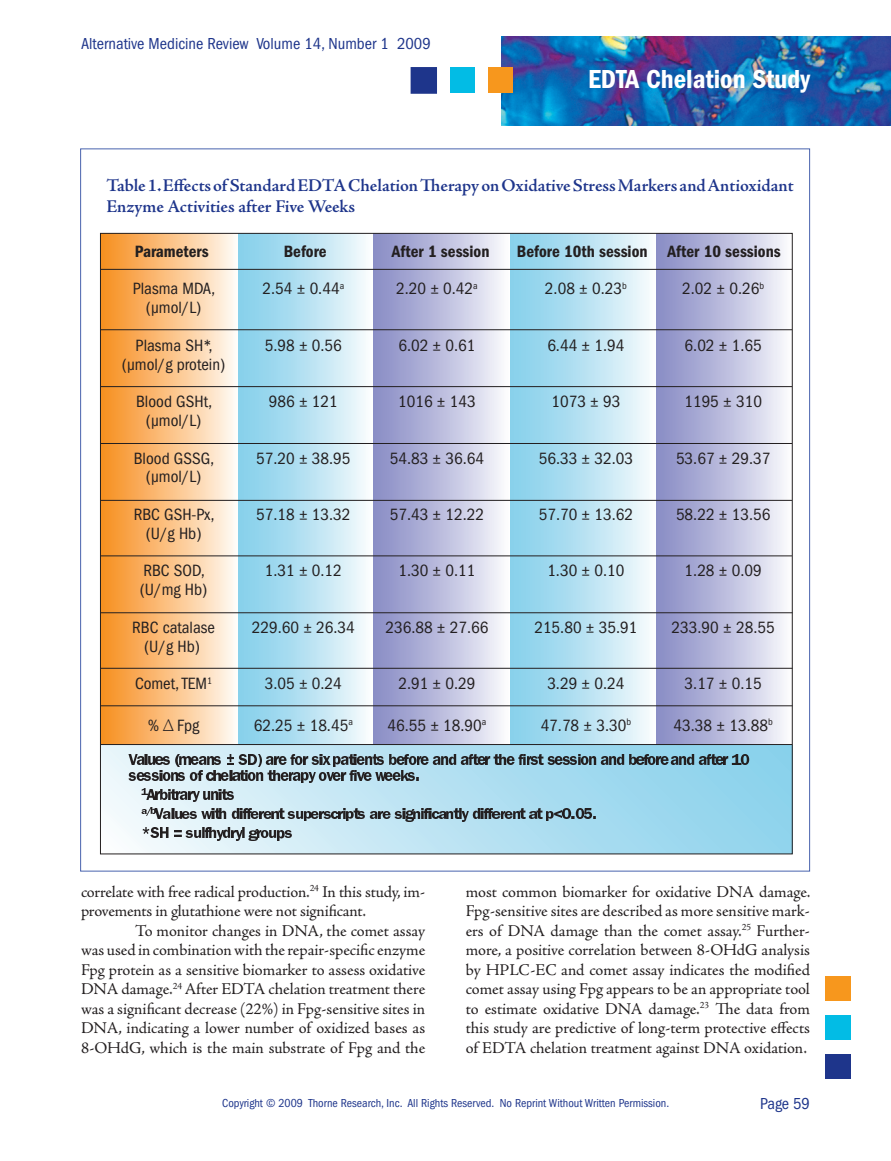
<style>
.page{position:relative;width:891px;height:1161px;background:#fff}
.page>*{position:absolute;margin:0;border:0;box-sizing:border-box;transform-origin:0 0}
.t1{font:600 condensed 27px "Franklin Gothic";color:#fff}
.Figure_Name{font:600 18px/21px "Adobe Jenson Pro";letter-spacing:-.005em;color:#1e358b}
.t2{font:condensed 16.95px "Franklin Gothic";color:#231f20}
.t3{font:600 condensed 16.95px "Franklin Gothic";color:#231f20}
.Body_Text{font:16.5px/19.5px "Adobe Jenson Pro";letter-spacing:-.01em;color:#231f20;text-align:justify}
.t4{font:condensed 16.5px "Franklin Gothic";color:#1e358b}
.t5{font:condensed 12px "Franklin Gothic";color:#1e358b}
</style>
<div class="page">
<img style="left:501px;top:36px;width:390px;height:90px">
<div style="left:489px;top:68px;width:24px;height:25px;background:#f7971d"></div>
<div style="left:450px;top:68px;width:25px;height:25px;background:#02bce5"></div>
<div style="left:411px;top:67px;width:26px;height:27px;background:#1e358b"></div>
<div style="left:825px;top:976px;width:25px;height:25px;background:#f7971d"></div>
<div style="left:825px;top:1015px;width:25px;height:25px;background:#02bce5"></div>
<div style="left:825px;top:1054px;width:25px;height:25px;background:#1e358b"></div>
<div style="left:100px;top:233px;width:139px;height:512px;background:linear-gradient(to right,#f78c1b,#fffaf4)"></div>
<div style="left:239px;top:233px;width:134px;height:512px;background:linear-gradient(to right,#7fcce9,#f4f9fc)"></div>
<div style="left:508px;top:233px;width:150px;height:512px;background:linear-gradient(to right,#82cfeb,#eff4f9)"></div>
<div style="left:373px;top:233px;width:136px;height:512px;background:linear-gradient(to right,#8488c2,#f6f6fb)"></div>
<div style="left:657px;top:233px;width:135px;height:512px;background:linear-gradient(to right,#8588c3,#f7f7fb)"></div>
<div style="left:100px;top:745px;width:692px;height:109px;background:linear-gradient(to right,#eef6fa,#88d0ec)"></div>
<hr style="left:100px;top:744px;width:692px;height:1px;background:#231f20">
<hr style="left:101px;top:705px;width:692px;height:1px;background:#231f20">
<hr style="left:101px;top:668px;width:692px;height:1px;background:#231f20">
<hr style="left:101px;top:612px;width:692px;height:1px;background:#231f20">
<hr style="left:101px;top:555px;width:691px;height:1px;background:#231f20">
<hr style="left:101px;top:500px;width:691px;height:1px;background:#231f20">
<hr style="left:101px;top:443px;width:691px;height:1px;background:#231f20">
<hr style="left:101px;top:386px;width:691px;height:1px;background:#231f20">
<hr style="left:101px;top:329px;width:691px;height:1px;background:#231f20">
<hr style="left:100px;top:269px;width:692px;height:1px;background:#231f20">
<svg style="left:142px;top:789px;width:92px;height:13px"></svg>
<svg style="left:142px;top:808px;width:455px;height:13px;background:#81939b"></svg>
<svg style="left:143px;top:828px;width:25px;height:10px"></svg>
<svg style="left:174px;top:828px;width:118px;height:12px"></svg>
<svg style="left:129px;top:754px;width:621px;height:29px;background:#8aaab7"></svg>
<p class="t4" style="left:81px;top:34px;width:351px">Alternative Medicine Review Volume 14, Number 1 2009</p>
<h1 class="t1" style="left:588px;top:64px;width:223px">EDTA Chelation Study</h1>
<p class="Figure_Name" style="left:106px;top:176px;width:689px">Table 1. Effects of Standard EDTA Chelation Therapy on Oxidative Stress Markers and Antioxidant<br>Enzyme Activities after Five Weeks</p>
<p class="t3" style="left:135px;top:241px;width:75px">Parameters</p>
<p class="t3" style="left:284px;top:241px;width:44px">Before</p>
<p class="t3" style="left:392px;top:241px;width:99px">After 1 session</p>
<p class="t3" style="left:517px;top:241px;width:265px">Before 10th session After 10 sessions</p>
<p class="t2" style="left:133px;top:279px;width:84px">Plasma MDA,</p>
<p class="t2" style="left:263px;top:279px;width:83px">2.54 ± 0.44<sup>a</sup></p>
<p class="t2" style="left:396px;top:279px;width:83px">2.20 ± 0.42<sup>a</sup></p>
<p class="t2" style="left:545px;top:279px;width:83px">2.08 ± 0.23<sup>b</sup></p>
<p class="t2" style="left:682px;top:279px;width:83px">2.02 ± 0.26<sup>b</sup></p>
<p class="t2" style="left:146px;top:298px;width:57px">(µmol/L)</p>
<p class="t2" style="left:136px;top:336px;width:78px">Plasma SH*,</p>
<p class="t2" style="left:265px;top:336px;width:79px">5.98 ± 0.56</p>
<p class="t2" style="left:398px;top:336px;width:79px">6.02 ± 0.61</p>
<p class="t2" style="left:547px;top:336px;width:79px">6.44 ± 1.94</p>
<p class="t2" style="left:685px;top:336px;width:79px">6.02 ± 1.65</p>
<p class="t2" style="left:122px;top:354px;width:105px">(µmol/g protein)</p>
<p class="t2" style="left:136px;top:392px;width:78px">Blood GSHt,</p>
<p class="t2" style="left:269px;top:392px;width:71px">986 ± 121</p>
<p class="t2" style="left:398px;top:392px;width:79px">1016 ± 143</p>
<p class="t2" style="left:551px;top:392px;width:71px">1073 ± 93</p>
<p class="t2" style="left:684px;top:392px;width:79px">1195 ± 310</p>
<p class="t2" style="left:146px;top:411px;width:57px">(µmol/L)</p>
<p class="t2" style="left:134px;top:448px;width:82px">Blood GSSG,</p>
<p class="t2" style="left:256px;top:448px;width:96px">57.20 ± 38.95</p>
<p class="t2" style="left:390px;top:448px;width:96px">54.83 ± 36.64</p>
<p class="t2" style="left:539px;top:448px;width:96px">56.33 ± 32.03</p>
<p class="t2" style="left:676px;top:448px;width:96px">53.67 ± 29.37</p>
<p class="t2" style="left:146px;top:467px;width:57px">(µmol/L)</p>
<p class="t2" style="left:134px;top:505px;width:82px">RBC GSH-Px,</p>
<p class="t2" style="left:256px;top:505px;width:96px">57.18 ± 13.32</p>
<p class="t2" style="left:390px;top:505px;width:96px">57.43 ± 12.22</p>
<p class="t2" style="left:539px;top:505px;width:96px">57.70 ± 13.62</p>
<p class="t2" style="left:676px;top:505px;width:96px">58.22 ± 13.56</p>
<p class="t2" style="left:146px;top:524px;width:57px">(U/g Hb)</p>
<p class="t2" style="left:143px;top:561px;width:63px">RBC SOD,</p>
<p class="t2" style="left:265px;top:561px;width:79px">1.31 ± 0.12</p>
<p class="t2" style="left:398px;top:561px;width:79px">1.30 ± 0.11</p>
<p class="t2" style="left:547px;top:561px;width:79px">1.30 ± 0.10</p>
<p class="t2" style="left:685px;top:561px;width:79px">1.28 ± 0.09</p>
<p class="t2" style="left:140px;top:580px;width:69px">(U/mg Hb)</p>
<p class="t2" style="left:132px;top:618px;width:84px">RBC catalase</p>
<p class="t2" style="left:252px;top:618px;width:105px">229.60 ± 26.34</p>
<p class="t2" style="left:385px;top:618px;width:105px">236.88 ± 27.66</p>
<p class="t2" style="left:534px;top:618px;width:105px">215.80 ± 35.91</p>
<p class="t2" style="left:672px;top:618px;width:105px">233.90 ± 28.55</p>
<p class="t2" style="left:144px;top:637px;width:57px">(U/g Hb)</p>
<p class="t2" style="left:135px;top:674px;width:79px">Comet,TEM<sup>1</sup></p>
<p class="t2" style="left:265px;top:674px;width:79px">3.05 ± 0.24</p>
<p class="t2" style="left:398px;top:674px;width:79px">2.91 ± 0.29</p>
<p class="t2" style="left:547px;top:674px;width:79px">3.29 ± 0.24</p>
<p class="t2" style="left:685px;top:674px;width:79px">3.17 ± 0.15</p>
<p class="t2" style="left:148px;top:716px;width:53px">% ∆ Fpg</p>
<p class="t2" style="left:254px;top:716px;width:100px">62.25 ± 18.45<sup>a</sup></p>
<p class="t2" style="left:387px;top:716px;width:100px">46.55 ± 18.90<sup>a</sup></p>
<p class="t2" style="left:541px;top:716px;width:92px">47.78 ± 3.30<sup>b</sup></p>
<p class="t2" style="left:674px;top:716px;width:101px">43.38 ± 13.88<sup>b</sup></p>
<p class="Body_Text" style="left:81px;top:882px;width:346px">correlate with free radical production.<sup>24</sup> In this study, im&shy;provements in glutathione were not significant.</p>
<p class="Body_Text" style="left:81px;top:921px;width:346px;text-indent:54px">To monitor changes in DNA, the comet assay was used in combination with the repair-specific enzyme Fpg protein as a sensitive biomarker to assess oxidative DNA damage.<sup>24</sup> After EDTA chelation treatment there was a significant decrease (22%) in Fpg-sensitive sites in DNA, indicating a lower number of oxidized bases as 8-OHdG, which is the main substrate of Fpg and the</p>
<p class="Body_Text" style="left:466px;top:882px;width:346px">most common biomarker for oxidative DNA damage.<br>Fpg-sensitive sites are described as more sensitive mark&shy;ers of DNA damage than the comet assay.<sup>25</sup> Further&shy;more, a positive correlation between 8-OHdG analysis by HPLC-EC and comet assay indicates the modified comet assay using Fpg appears to be an appropriate tool to estimate oxidative DNA damage.<sup>23</sup> The data from this study are predictive of long-term protective effects of EDTA chelation treatment against DNA oxidation.</p>
<p class="t5" style="left:222px;top:1096px;width:448px">Copyright © 2009 Thorne Research, Inc. All Rights Reserved. No Reprint Without Written Permission.</p>
<p class="t4" style="left:760px;top:1094px;width:51px">Page 59</p>
</div>
